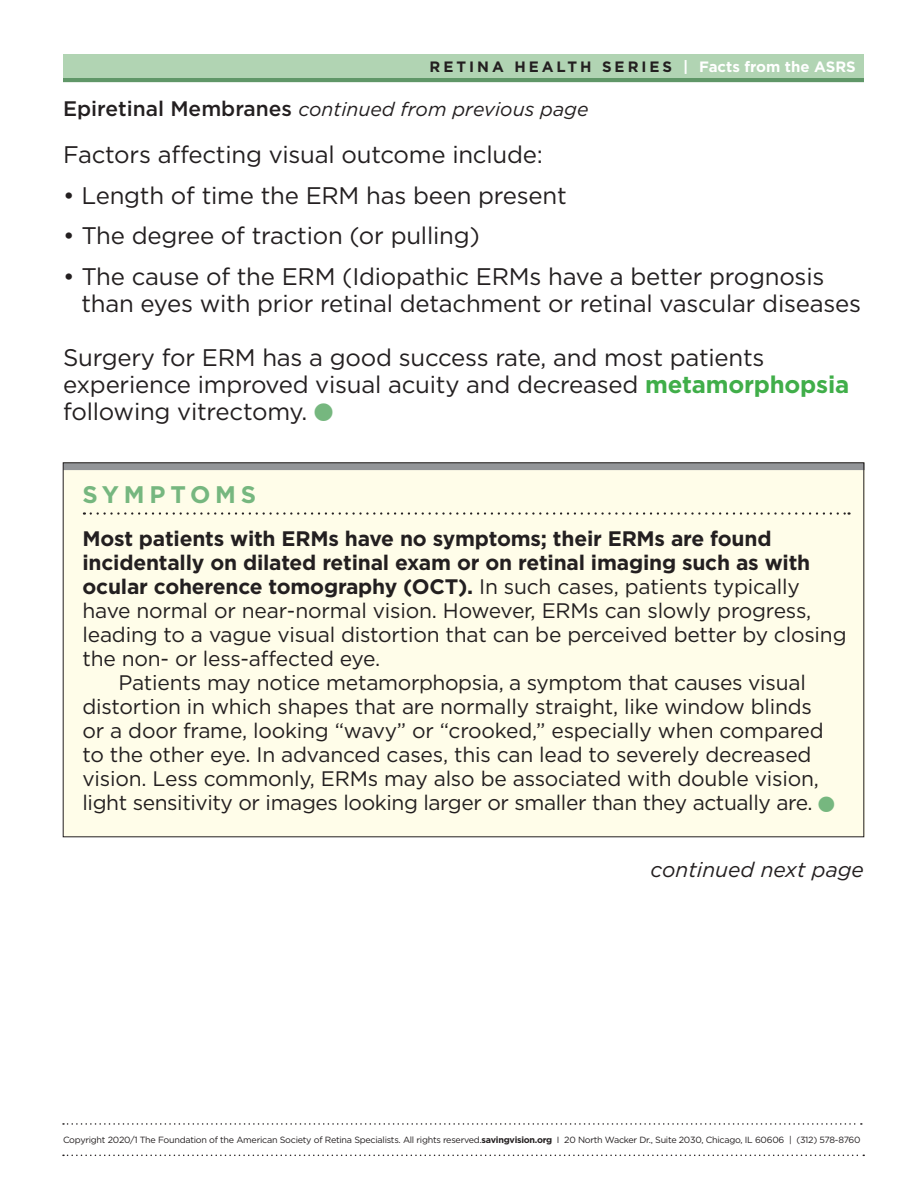
<style>
.page{position:relative;width:918px;height:1188px;background:#fff}
.page>*{position:absolute;margin:0;border:0;box-sizing:border-box;transform-origin:0 0}
.t1{font:24px/27px "Gotham";letter-spacing:-.01em;color:#231f20}
.t2{font:700 24px "Gotham";letter-spacing:.2em;color:#76b77f}
.t3{font:21px "Gotham";letter-spacing:-.01em;color:#231f20}
.t4{font:700 21px "Gotham";letter-spacing:-.01em;color:#231f20}
.t5{font:italic 21px "Gotham";color:#231f20}
.t6{font:italic 19.5px "Gotham";color:#231f20}
.t7{font:700 15px "Gotham";letter-spacing:.2em;color:#231f20}
.t8{font:9px "Gotham";letter-spacing:-.03em;color:#231f20}
.s1{color:#fff}
.s2{font-weight:500;font-style:normal;font-size:21px}
.s3{font-weight:700;color:#40ae49}
.s4{font-weight:400}
.s5{font-weight:700}
</style>
<div class="page">
<div style="left:63px;top:463px;width:802px;height:374px;background:#fffde9"></div>
<svg style="left:91px;top:512px;width:759px;height:3px"></svg>
<div style="left:63px;top:463px;width:802px;height:7px;background:#939598"></div>
<hr style="left:63px;top:78px;width:801px;height:4px;background:#609768">
<div style="left:63px;top:54px;width:801px;height:24px;background:#b1d4b3"></div>
<svg style="left:63px;top:1123px;width:799px;height:2px"></svg>
<svg style="left:63px;top:1155px;width:801px;height:1px"></svg>
<p class="t7" style="left:429px;top:57px;width:428px">RETINA HEALTH SERIES <span class="s1">| Factsfrom the ASRS</span></p>
<p class="t6" style="left:63px;top:96px;width:527px"><span class="s2">Epiretinal Membranes</span> continued from previous page</p>
<p class="t1" style="left:63px;top:141px;width:481px">Factors affecting visual outcome include:</p>
<p class="t1" style="left:63px;top:181px;width:505px">• Length of time the ERM has been present</p>
<p class="t1" style="left:63px;top:222px;width:418px">• The degree of traction (or pulling)</p>
<p class="t1" style="left:81px;top:262px;width:781px;text-indent:-18px">• The cause of the ERM (Idiopathic ERMs have a better prognosis than eyes with prior retinal detachment or retinal vascular diseases</p>
<p class="t1" style="left:63px;top:343px;width:788px">Surgery for ERM has a good success rate, and most patients experience improved visual acuity and decreased <span class="s3">metamorphopsia </span>following vitrectomy.</p>
<p class="t2" style="left:82px;top:478px;width:175px">SYMPTOMS</p>
<p class="t4" style="left:82px;top:525px;width:691px">Most patients with ERMs have no symptoms; their ERMs are found</p>
<p class="t4" style="left:82px;top:549px;width:729px">incidentally on dilated retinal exam or on retinal imaging such as with</p>
<p class="t4" style="left:82px;top:573px;width:719px">ocular coherence tomography (OCT). <span class="s4">In such cases, patients typically</span></p>
<p class="t3" style="left:82px;top:597px;width:730px">have normal or near-normal vision. However, ERMs can slowly progress,</p>
<p class="t3" style="left:82px;top:621px;width:766px">leading to a vague visual distortion that can be perceived better by closing</p>
<p class="t3" style="left:82px;top:645px;width:299px">the non- or less-affected eye.</p>
<p class="t3" style="left:118px;top:669px;width:689px">Patients may notice metamorphopsia, a symptom that causes visual</p>
<p class="t3" style="left:82px;top:693px;width:731px">distortion in which shapes that are normally straight, like window blinds</p>
<p class="t3" style="left:82px;top:717px;width:743px">or a door frame, looking “wavy” or “crooked,” especially when compared</p>
<p class="t3" style="left:82px;top:741px;width:731px">to the other eye. In advanced cases, this can lead to severely decreased</p>
<p class="t3" style="left:82px;top:765px;width:738px">vision. Less commonly, ERMs may also be associated with double vision,</p>
<p class="t3" style="left:82px;top:789px;width:732px">light sensitivity or images looking larger or smaller than they actually are.</p>
<p class="t5" style="left:651px;top:856px;width:215px">continued next page</p>
<p class="t8" style="left:63px;top:1134px;width:799px">Copyright 2020/1 The Foundation of the American Society of Retina Specialists. All rights reserved.<span class="s5">savingvision.org</span> I 20 North Wacker Dr., Suite 2030, Chicago, IL 60606 | (312) 578-8760</p>
</div>
